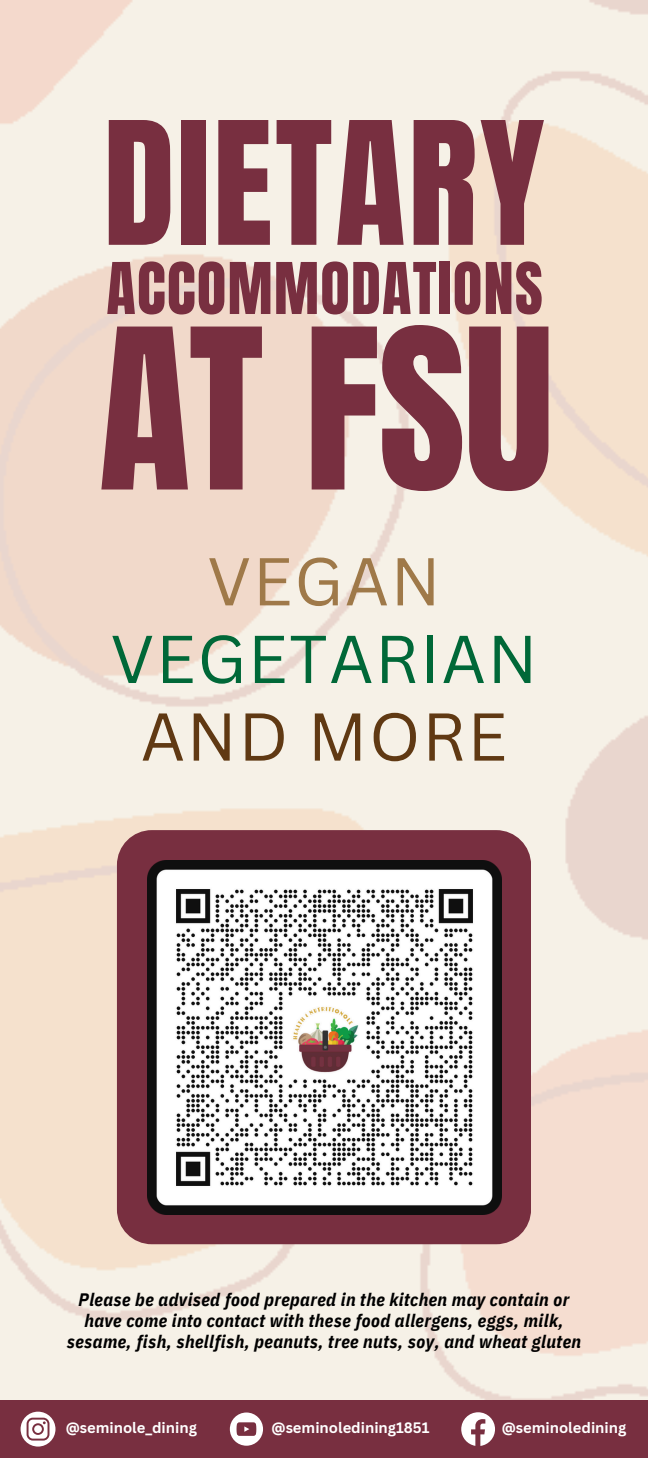
<style>
.page{position:relative;width:648px;height:1458px;background:#fff}
.page>*{position:absolute;margin:0;border:0;box-sizing:border-box;transform-origin:0 0}
.t1{font:189.67px "Anton";color:#782f40}
.t2{font:145.35px "Anton";letter-spacing:.015em;color:#782f40}
.t3{font:66.15px/77.6px "Canva Sans";letter-spacing:.025em;color:#006838;text-align:center}
.t4{font:60.52px "Anton";letter-spacing:.02em;color:#782f40}
.t5{font:italic 700 18px/20.9px "IBM Plex Sans Cond";letter-spacing:.025em;color:#000;text-align:center}
.t6{font:700 14.85px "Canva Sans";color:#fff}
.s1{color:#9f7949}
.s2{color:#603913}
</style>
<div class="page">
<img style="left:0;top:0;width:648px;height:1400px">
<div style="left:117px;top:830px;width:414px;height:414px;background:#782f40;border-radius:35px"></div>
<div style="left:0;top:1400px;width:648px;height:58px;background:#782f40"></div>
<svg style="left:21px;top:1412px;width:34px;height:35px"></svg>
<svg style="left:461px;top:1412px;width:34px;height:34px"></svg>
<svg style="left:230px;top:1413px;width:33px;height:33px"></svg>
<img style="left:147px;top:860px;width:354px;height:355px">
<h1 class="t2" style="left:103px;top:79px;width:443px">DIETARY</h1>
<h1 class="t4" style="left:106px;top:245px;width:438px">ACCOMMODATIONS</h1>
<h1 class="t1" style="left:99px;top:274px;width:457px">AT FSU</h1>
<h1 class="t3" style="left:110px;top:541px;width:429px"><span class="s1">VEGAN<br></span>VEGETARIAN<br><span class="s2">AND MORE</span></h1>
<p class="t5" style="left:67px;top:1289px;width:516px">Please be advised food prepared in the kitchen may contain or have come into contact with these food allergens, eggs, milk, sesame, fish, shellfish, peanuts, tree nuts, soy, and wheat gluten</p>
<p class="t6" style="left:66px;top:1417px;width:133px">@seminole_dining</p>
<p class="t6" style="left:272px;top:1417px;width:160px">@seminoledining1851</p>
<h2 class="t6" style="left:502px;top:1417px;width:126px">@seminoledining</h2>
</div>
